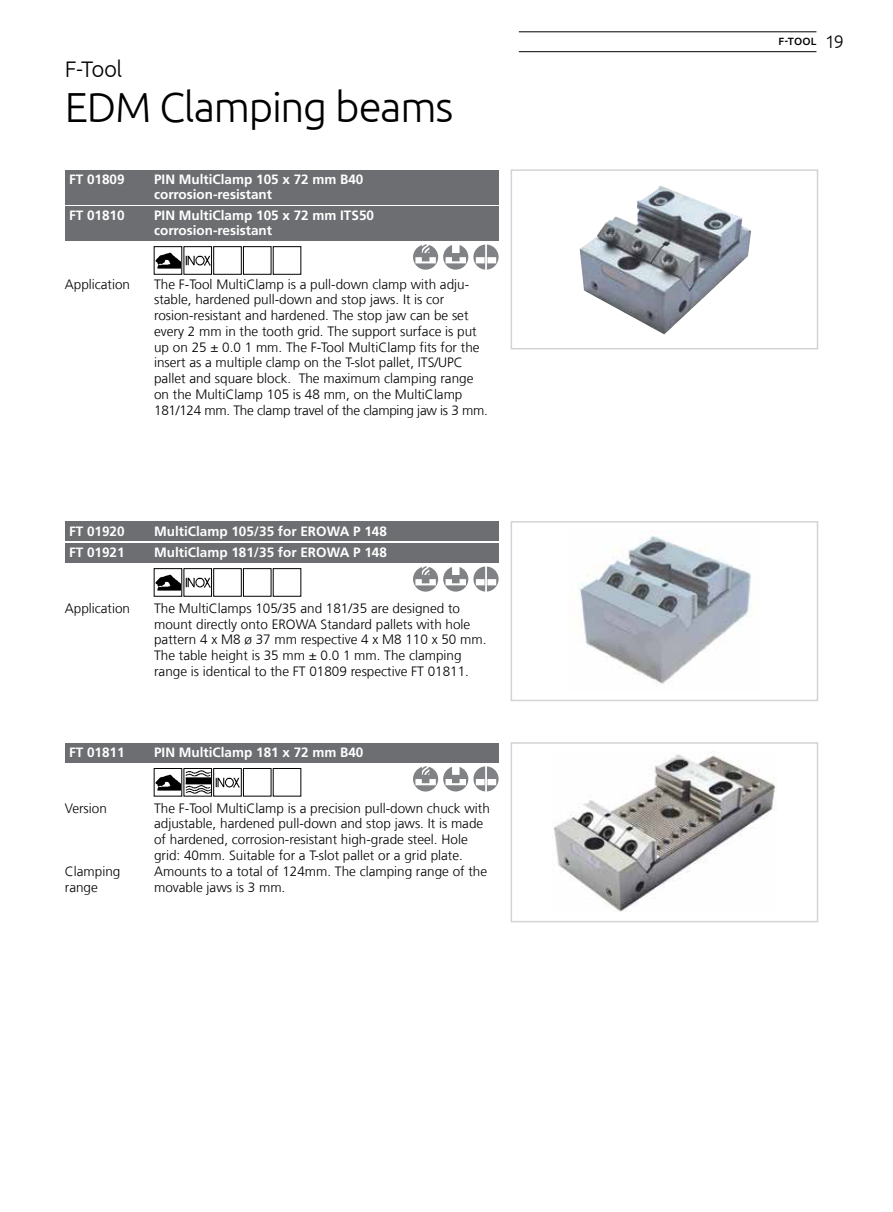
<style>
.page{position:relative;width:893px;height:1212px;background:#fff}
.page>*{position:absolute;margin:0;border:0;box-sizing:border-box;transform-origin:0 0}
.t1{font:300 42px "Ubuntu";letter-spacing:-.03em;color:#000}
.t2{font:300 22.5px "Ubuntu";color:#000}
.t3{font:300 13.5px/15.8px "Frutiger LT Com";color:#000}
.t4{font:700 13.5px/15px "Frutiger LT Com";color:#fff}
.t5{font:500 10.5px "Ubuntu";color:#000}
.s1{font-weight:300;font-size:18px}
</style>
<div class="page">
<img style="left:579px;top:185px;width:172px;height:149px">
<div style="left:511px;top:169px;width:307px;height:180px;border:2px solid #d1d3d4"></div>
<img style="left:579px;top:536px;width:173px;height:148px">
<div style="left:511px;top:521px;width:307px;height:180px;border:2px solid #d1d3d4"></div>
<img style="left:553px;top:752px;width:223px;height:160px">
<div style="left:511px;top:742px;width:307px;height:180px;border:2px solid #d1d3d4"></div>
<div style="left:65px;top:170px;width:434px;height:34px;background:#6d6e71"></div>
<div style="left:65px;top:206px;width:434px;height:34px;background:#6d6e71"></div>
<svg style="left:413px;top:244px;width:86px;height:26px"></svg>
<img style="left:156px;top:253px;width:24px;height:15px">
<div style="left:154px;top:246px;width:28px;height:29px;border:1px solid #000"></div>
<img style="left:186px;top:256px;width:24px;height:9px">
<div style="left:184px;top:246px;width:28px;height:29px;border:1px solid #000"></div>
<div style="left:213px;top:246px;width:29px;height:29px;border:1px solid #000"></div>
<div style="left:243px;top:246px;width:28px;height:29px;border:1px solid #000"></div>
<div style="left:273px;top:246px;width:28px;height:29px;border:1px solid #000"></div>
<div style="left:65px;top:522px;width:434px;height:19px;background:#6d6e71"></div>
<div style="left:65px;top:543px;width:434px;height:19px;background:#6d6e71"></div>
<svg style="left:413px;top:566px;width:86px;height:26px"></svg>
<img style="left:156px;top:575px;width:24px;height:15px">
<div style="left:154px;top:568px;width:28px;height:29px;border:1px solid #000"></div>
<img style="left:186px;top:578px;width:24px;height:9px">
<div style="left:184px;top:568px;width:28px;height:29px;border:1px solid #000"></div>
<div style="left:213px;top:568px;width:29px;height:29px;border:1px solid #000"></div>
<div style="left:243px;top:568px;width:28px;height:29px;border:1px solid #000"></div>
<div style="left:273px;top:568px;width:28px;height:29px;border:1px solid #000"></div>
<div style="left:65px;top:743px;width:434px;height:19px;background:#6d6e71"></div>
<svg style="left:413px;top:766px;width:86px;height:25px"></svg>
<img style="left:156px;top:774px;width:24px;height:16px">
<div style="left:154px;top:768px;width:28px;height:28px;border:1px solid #000"></div>
<img style="left:186px;top:771px;width:24px;height:23px">
<div style="left:184px;top:768px;width:28px;height:28px;border:1px solid #000"></div>
<img style="left:215px;top:777px;width:25px;height:10px">
<div style="left:213px;top:768px;width:29px;height:28px;border:1px solid #000"></div>
<div style="left:243px;top:768px;width:28px;height:28px;border:1px solid #000"></div>
<hr style="left:519px;top:31px;width:297px;height:1px;background:#000">
<hr style="left:519px;top:51px;width:297px;height:1px;background:#000">
<h2 class="t2" style="left:65px;top:55px;width:59px">F-Tool</h2>
<h1 class="t1" style="left:65px;top:82px;width:390px">EDM Clamping beams</h1>
<p class="t4" style="left:69px;top:172px;width:57px">FT 01809</p>
<p class="t4" style="left:154px;top:172px;width:211px">PIN MultiClamp 105 x 72 mm B40 corrosion‑resistant</p>
<p class="t4" style="left:69px;top:208px;width:57px">FT 01810</p>
<p class="t4" style="left:154px;top:208px;width:221px">PIN MultiClamp 105 x 72 mm ITS50 corrosion‑resistant</p>
<p class="t3" style="left:65px;top:276px;width:67px">Application</p>
<p class="t3" style="left:154px;top:276px;width:335px">The F‑Tool MultiClamp is a pull‑down clamp with adju&shy;stable, hardened pull‑down and stop jaws. It is cor rosion‑resistant and hardened. The stop jaw can be set every 2 mm in the tooth grid. The support surface is put up on 25 ± 0.0 1 mm. The F‑Tool MultiClamp fits for the insert as a multiple clamp on the T‑slot pallet, ITS/UPC pallet and square block. The maximum clamping range on the MultiClamp 105 is 48 mm, on the MultiClamp 181/124 mm. The clamp travel of the clamping jaw is 3 mm.</p>
<p class="t4" style="left:69px;top:524px;width:57px">FT 01920</p>
<p class="t4" style="left:154px;top:524px;width:234px">MultiClamp 105/35 for EROWA P 148</p>
<p class="t4" style="left:69px;top:545px;width:57px">FT 01921</p>
<p class="t4" style="left:154px;top:545px;width:234px">MultiClamp 181/35 for EROWA P 148</p>
<p class="t3" style="left:65px;top:600px;width:67px">Application</p>
<p class="t3" style="left:154px;top:600px;width:334px">The MultiClamps 105/35 and 181/35 are designed to mount directly onto EROWA Standard pallets with hole pattern 4 x M8 ø 37 mm respective 4 x M8 110 x 50 mm.<br>The table height is 35 mm ± 0.0 1 mm. The clamping range is identical to the FT 01809 respective FT 01811.</p>
<p class="t4" style="left:69px;top:745px;width:57px">FT 01811</p>
<p class="t4" style="left:154px;top:745px;width:211px">PIN MultiClamp 181 x 72 mm B40</p>
<p class="t3" style="left:65px;top:800px;width:44px">Version</p>
<p class="t3" style="left:154px;top:800px;width:337px">The F‑Tool MultiClamp is a precision pull‑down chuck with adjustable, hardened pull‑down and stop jaws. It is made of hardened, corrosion‑resistant high‑grade steel. Hole grid: 40mm. Suitable for a T‑slot pallet or a grid plate.</p>
<p class="t3" style="left:65px;top:864px;width:57px">Clamping range</p>
<p class="t3" style="left:154px;top:864px;width:335px">Amounts to a total of 124mm. The clamping range of the movable jaws is 3 mm.</p>
<p class="t5" style="left:779px;top:35px;width:67px">F-TOOL <span class="s1">19</span></p>
</div>
